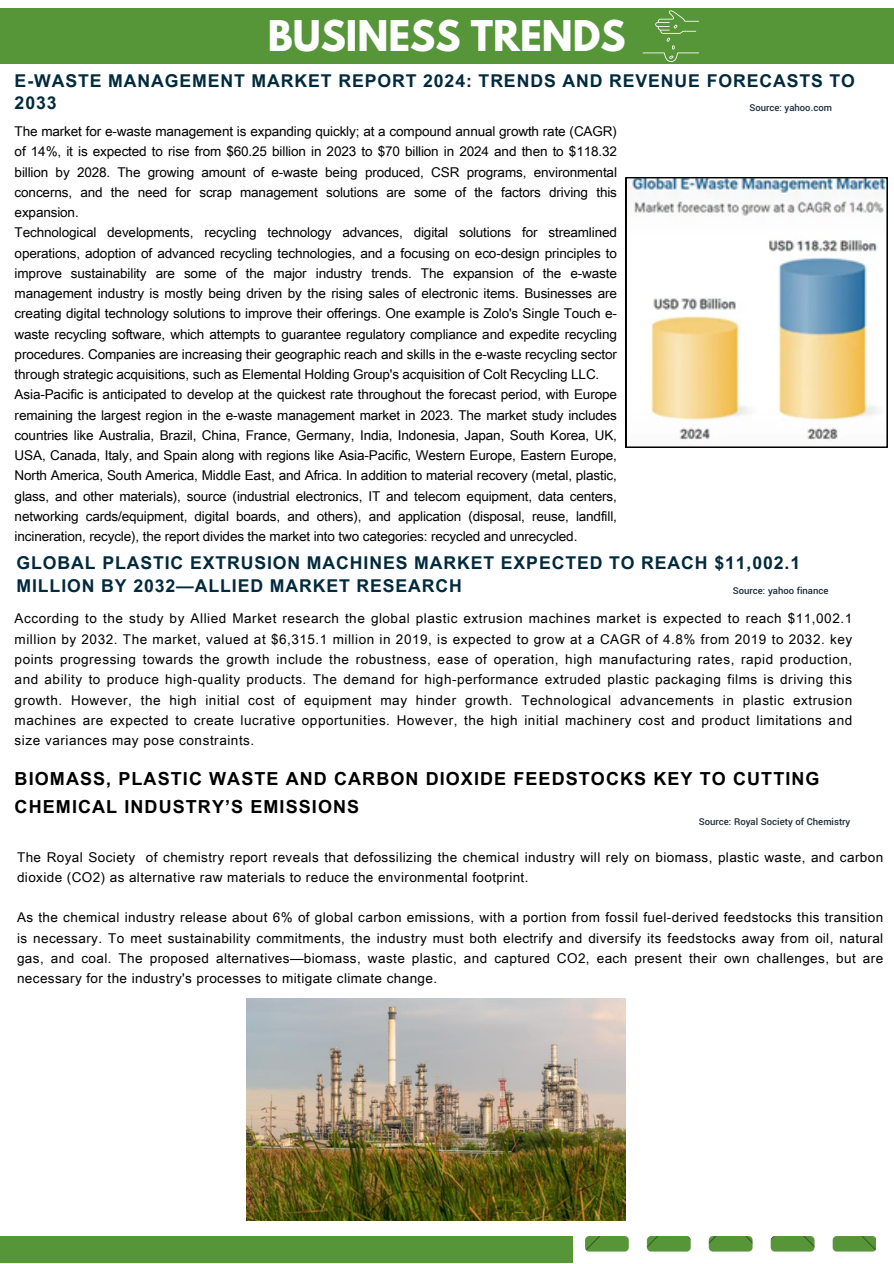
<style>
.page{position:relative;width:894px;height:1264px;background:#fff}
.page>*{position:absolute;margin:0;border:0;box-sizing:border-box;transform-origin:0 0}
.t1{font:700 37.5px "League Spartan";color:#fff}
.t2{font:700 18px/28.2px "Arial Unicode MS";letter-spacing:.06em;color:#000}
.t3{font:700 17.7px/22px "Arial Unicode MS";letter-spacing:.05em;color:#022a3d}
.t4{font:13.5px/20.2px "Arial Unicode MS";letter-spacing:-.01em;color:#000;text-align:justify}
.t5{font:13.5px/20.2px "Arial Unicode MS";letter-spacing:.03em;color:#000}
.t6{font:500 10.5px "Yantramanav";color:#1c2d3a}
</style>
<div class="page">
<svg style="left:625px;top:177px;width:261px;height:270px"></svg>
<div style="left:0;top:8px;width:893px;height:56px;background:#569639"></div>
<svg style="left:642px;top:10px;width:56px;height:52px"></svg>
<img style="left:246px;top:998px;width:379px;height:222px">
<div style="left:0;top:1236px;width:572px;height:27px;background:#569639"></div>
<img style="left:585px;top:1236px;width:290px;height:16px">
<p class="t1" style="left:268px;top:18px;width:359px">BUSINESS TRENDS</p>
<h1 class="t3" style="left:15px;top:69px;width:841px">E-WASTE MANAGEMENT MARKET REPORT 2024: TRENDS AND REVENUE FORECASTS TO<br>2033</h1>
<p class="t4" style="left:15px;top:120px;width:603px;text-align:left">The market for e-waste management is expanding quickly; at a compound annual growth rate (CAGR) of 14%, it is expected to rise from $60.25 billion in 2023 to $70 billion in 2024 and then to $118.32 billion by 2028. The growing amount of e-waste being produced, CSR programs, environmental concerns, and the need for scrap management solutions are some of the factors driving this expansion.<br>Technological developments, recycling technology advances, digital solutions for streamlined operations, adoption of advanced recycling technologies, and a focusing on eco-design principles to improve sustainability are some of the major industry trends. The expansion of the e-waste management industry is mostly being driven by the rising sales of electronic items. Businesses are creating digital technology solutions to improve their offerings. One example is Zolo's Single Touch e&shy;waste recycling software, which attempts to guarantee regulatory compliance and expedite recycling procedures. Companies are increasing their geographic reach and skills in the e-waste recycling sector through strategic acquisitions, such as Elemental Holding Group's acquisition of Colt Recycling LLC.<br>Asia-Pacific is anticipated to develop at the quickest rate throughout the forecast period, with Europe remaining the largest region in the e-waste management market in 2023. The market study includes countries like Australia, Brazil, China, France, Germany, India, Indonesia, Japan, South Korea, UK, USA, Canada, Italy, and Spain along with regions like Asia-Pacific, Western Europe, Eastern Europe, North America, South America, Middle East, and Africa. In addition to material recovery (metal, plastic, glass, and other materials), source (industrial electronics, IT and telecom equipment, data centers, networking cards/equipment, digital boards, and others), and application (disposal, reuse, landfill, incineration, recycle), the report divides the market into two categories: recycled and unrecycled.</p>
<h2 class="t6" style="left:749px;top:101px;width:84px">Source: yahoo.com</h2>
<p class="t3" style="left:17px;top:551px;width:785px">GLOBAL PLASTIC EXTRUSION MACHINES MARKET EXPECTED TO REACH $11,002.1<br>MILLION BY 2032—ALLIED MARKET RESEARCH</p>
<h2 class="t6" style="left:732px;top:584px;width:97px">Source: yahoo finance</h2>
<h3 class="t4" style="left:15px;top:608px;width:838px">According to the study by Allied Market research the global plastic extrusion machines market is expected to reach $11,002.1 million by 2032. The market, valued at $6,315.1 million in 2019, is expected to grow at a CAGR of 4.8% from 2019 to 2032. key points progressing towards the growth include the robustness, ease of operation, high manufacturing rates, rapid production, and ability to produce high-quality products. The demand for high-performance extruded plastic packaging films is driving this growth. However, the high initial cost of equipment may hinder growth. Technological advancements in plastic extrusion machines are expected to create lucrative opportunities. However, the high initial machinery cost and product limitations and size variances may pose constraints.</h3>
<p class="t2" style="left:15px;top:764px;width:806px">BIOMASS, PLASTIC WASTE AND CARBON DIOXIDE FEEDSTOCKS KEY TO CUTTING<br>CHEMICAL INDUSTRY’S EMISSIONS</p>
<h3 class="t6" style="left:698px;top:815px;width:153px">Source: Royal Society of Chemistry</h3>
<h2 class="t5" style="left:17px;top:846px;width:867px">The Royal Society of chemistry report reveals that defossilizing the chemical industry will rely on biomass, plastic waste, and carbon dioxide (CO2) as alternative raw materials to reduce the environmental footprint.</h2>
<p class="t4" style="left:17px;top:906px;width:867px">As the chemical industry release about 6% of global carbon emissions, with a portion from fossil fuel-derived feedstocks this transition is necessary. To meet sustainability commitments, the industry must both electrify and diversify its feedstocks away from oil, natural gas, and coal. The proposed alternatives—biomass, waste plastic, and captured CO2, each present their own challenges, but are necessary for the industry's processes to mitigate climate change.</p>
</div>
